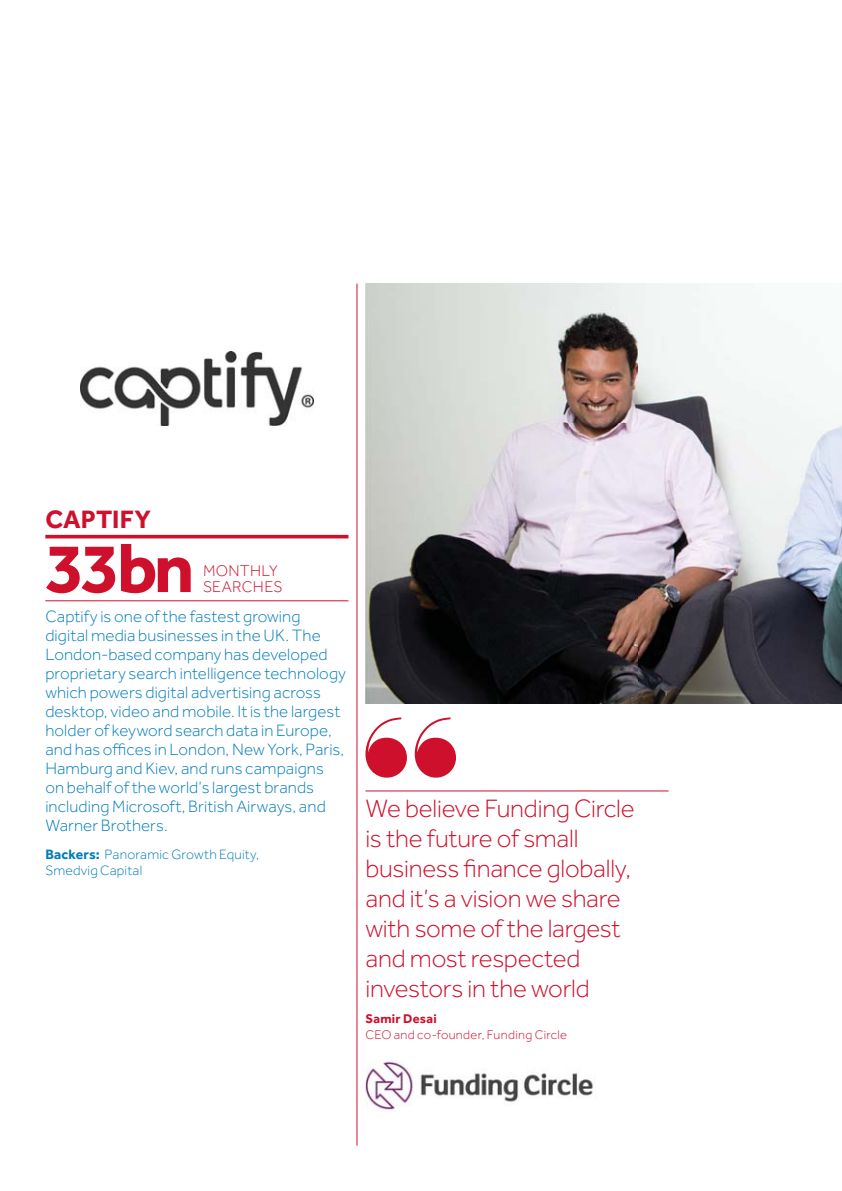
<style>
.page{position:relative;width:842px;height:1191px;background:#fff}
.page>*{position:absolute;margin:0;border:0;box-sizing:border-box;transform-origin:0 0}
.t1{font:700 72px "Effra";color:#cf102d}
.t2{font:300 26px/30px "Effra";letter-spacing:-.01em;color:#cf102d}
.t3{font:700 26px "Effra";letter-spacing:.01em;color:#cf102d}
.t4{font:300 17px/19px "Effra";letter-spacing:.005em;color:#007cbb}
.t5{font:300 16px/16px "Effra";letter-spacing:.02em;color:#cf102d}
.t6{font:300 14px/16px "Effra";letter-spacing:.015em;color:#007cbb}
.t7{font:300 13px "Effra";letter-spacing:.025em;color:#cf102d}
.t8{font:700 13px "Effra";letter-spacing:.025em;color:#cf102d}
.s1{font-weight:700}
</style>
<div class="page">
<img style="left:365px;top:283px;width:477px;height:420px">
<svg style="left:365px;top:717px;width:91px;height:60px"></svg>
<hr style="left:365px;top:790px;width:304px;height:1px;background:#cf102d">
<img style="left:365px;top:1060px;width:231px;height:51px">
<img style="left:81px;top:352px;width:232px;height:73px">
<hr style="left:45px;top:535px;width:303px;height:3px;background:#cf102d">
<hr style="left:45px;top:600px;width:303px;height:1px;background:#cf102d">
<hr style="left:357px;top:283px;width:1px;height:862px;background:#cf102d">
<h2 class="t3" style="left:45px;top:503px;width:107px">CAPTIFY</h2>
<h1 class="t1" style="left:45px;top:523px;width:150px">33bn</h1>
<p class="t4" style="left:45px;top:607px;width:302px">Captify is one of the fastest growing digital media businesses in the UK. The London-based company has developed proprietary search intelligence technology which powers digital advertising across desktop, video and mobile. It is the largest holder of keyword search data in Europe, and has offices in London, New York, Paris, Hamburg and Kiev, and runs campaigns on behalf of the world’s largest brands including Microsoft, British Airways, and Warner Brothers.</p>
<p class="t6" style="left:45px;top:846px;width:215px"><span class="s1">Backers:</span> Panoramic Growth Equity,<br>Smedvig Capital</p>
<p class="t5" style="left:203px;top:562px;width:81px">MONTHLY<br>SEARCHES</p>
<h2 class="t2" style="left:365px;top:793px;width:271px">We believe Funding Circle is the future of small business finance globally, and it’s a vision we share with some of the largest and most respected investors in the world</h2>
<p class="t8" style="left:365px;top:1010px;width:73px">Samir Desai</p>
<p class="t7" style="left:365px;top:1026px;width:203px">CEO and co-founder, Funding Circle</p>
</div>
